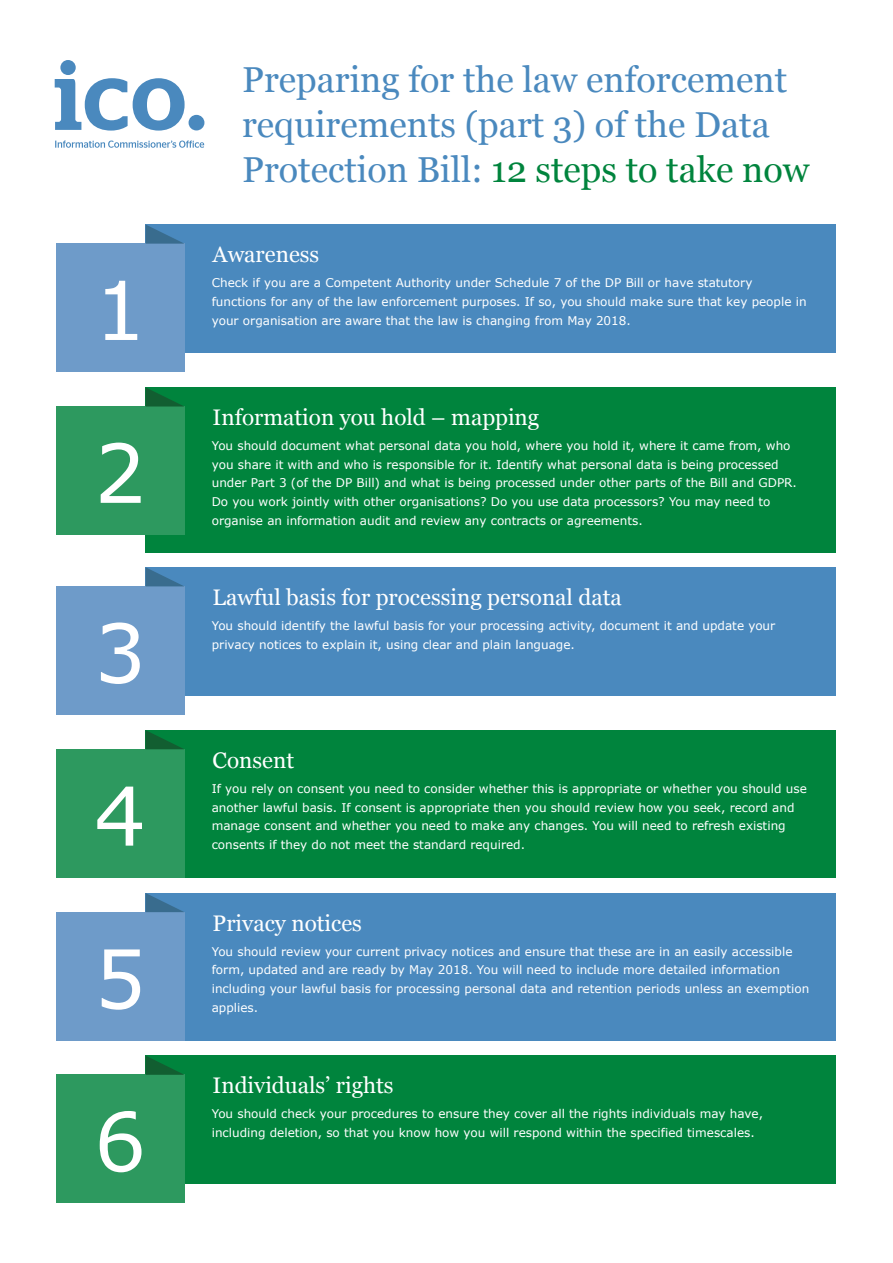
<style>
.page{position:relative;width:893px;height:1263px;background:#fff}
.page>*{position:absolute;margin:0;border:0;box-sizing:border-box;transform-origin:0 0}
.t1{font:81.15px "Verdana";color:#fff}
.t2{font:36px/45px "Georgia";color:#4a89be}
.t3{font:22.5px "Georgia";color:#fff}
.t4{font:12px/18.8px "Verdana";color:#fff}
.s1{color:#00843d}
</style>
<div class="page">
<div style="left:146px;top:730px;width:690px;height:147px;background:#00843d"></div>
<div style="left:146px;top:893px;width:690px;height:147px;background:#4a89be"></div>
<svg style="left:55px;top:60px;width:130px;height:71px"></svg>
<div style="left:189px;top:115px;width:15px;height:15px;background:#4a89be;border-radius:50%"></div>
<svg style="left:55px;top:141px;width:149px;height:7px"></svg>
<div style="left:146px;top:224px;width:690px;height:129px;background:#4a89be"></div>
<div style="left:146px;top:1055px;width:690px;height:129px;background:#00843d"></div>
<div style="left:146px;top:567px;width:690px;height:128px;background:#4a89be"></div>
<div style="left:146px;top:387px;width:690px;height:165px;background:#00843d"></div>
<div style="left:56px;top:244px;width:128px;height:128px;background:#6e9bc9"></div>
<div style="left:56px;top:912px;width:128px;height:128px;background:#6e9bc9"></div>
<div style="left:56px;top:749px;width:128px;height:128px;background:#2d995f"></div>
<div style="left:56px;top:586px;width:128px;height:129px;background:#6e9bc9"></div>
<div style="left:56px;top:1075px;width:128px;height:128px;background:#2d995f"></div>
<div style="left:56px;top:406px;width:128px;height:129px;background:#2d995f"></div>
<svg style="left:146px;top:1056px;width:38px;height:19px"></svg>
<svg style="left:146px;top:388px;width:37px;height:18px"></svg>
<svg style="left:146px;top:567px;width:37px;height:19px"></svg>
<svg style="left:146px;top:730px;width:37px;height:19px"></svg>
<svg style="left:146px;top:893px;width:38px;height:19px"></svg>
<svg style="left:146px;top:225px;width:38px;height:19px"></svg>
<h1 class="t1" style="left:94px;top:255px;width:53px">1</h1>
<h1 class="t1" style="left:94px;top:417px;width:53px">2</h1>
<h1 class="t1" style="left:94px;top:597px;width:53px">3</h1>
<h1 class="t1" style="left:94px;top:760px;width:53px">4</h1>
<h1 class="t1" style="left:94px;top:923px;width:53px">5</h1>
<h1 class="t1" style="left:94px;top:1086px;width:53px">6</h1>
<h2 class="t2" style="left:242px;top:58px;width:569px">Preparing for the law enforcement requirements (part 3) of the Data<br>Protection Bill: <span class="s1">12 steps to take now</span></h2>
<h3 class="t3" style="left:213px;top:241px;width:108px">Awareness</h3>
<p class="t4" style="left:212px;top:273px;width:596px">Check if you are a Competent Authority under Schedule 7 of the DP Bill or have statutory functions for any of the law enforcement purposes. If so, you should make sure that key people in</p>
<p class="t4" style="left:212px;top:311px;width:421px">your organisation are aware that the law is changing from May 2018.</p>
<h3 class="t3" style="left:213px;top:404px;width:328px">Information you hold – mapping</h3>
<p class="t4" style="left:212px;top:436px;width:587px">You should document what personal data you hold, where you hold it, where it came from, who you share it with and who is responsible for it. Identify what personal data is being processed under Part 3 (of the DP Bill) and what is being processed under other parts of the Bill and GDPR.<br>Do you work jointly with other organisations? Do you use data processors? You may need to</p>
<p class="t4" style="left:212px;top:511px;width:432px">organise an information audit and review any contracts or agreements.</p>
<h3 class="t3" style="left:213px;top:583px;width:411px">Lawful basis for processing personal data</h3>
<p class="t4" style="left:212px;top:616px;width:565px">You should identify the lawful basis for your processing activity, document it and update your privacy notices to explain it, using clear and plain language.</p>
<h3 class="t3" style="left:213px;top:746px;width:83px">Consent</h3>
<p class="t4" style="left:212px;top:779px;width:597px">If you rely on consent you need to consider whether this is appropriate or whether you should use another lawful basis. If consent is appropriate then you should review how you seek, record and manage consent and whether you need to make any changes. You will need to refresh existing</p>
<p class="t4" style="left:212px;top:835px;width:315px">consents if they do not meet the standard required.</p>
<h3 class="t3" style="left:213px;top:909px;width:151px">Privacy notices</h3>
<p class="t4" style="left:212px;top:942px;width:599px">You should review your current privacy notices and ensure that these are in an easily accessible form, updated and are ready by May 2018. You will need to include more detailed information including your lawful basis for processing personal data and retention periods unless an exemption</p>
<p class="t4" style="left:212px;top:998px;width:48px">applies.</p>
<h3 class="t3" style="left:213px;top:1072px;width:183px">Individuals’ rights</h3>
<p class="t4" style="left:212px;top:1104px;width:553px">You should check your procedures to ensure they cover all the rights individuals may have, including deletion, so that you know how you will respond within the specified timescales.</p>
</div>
